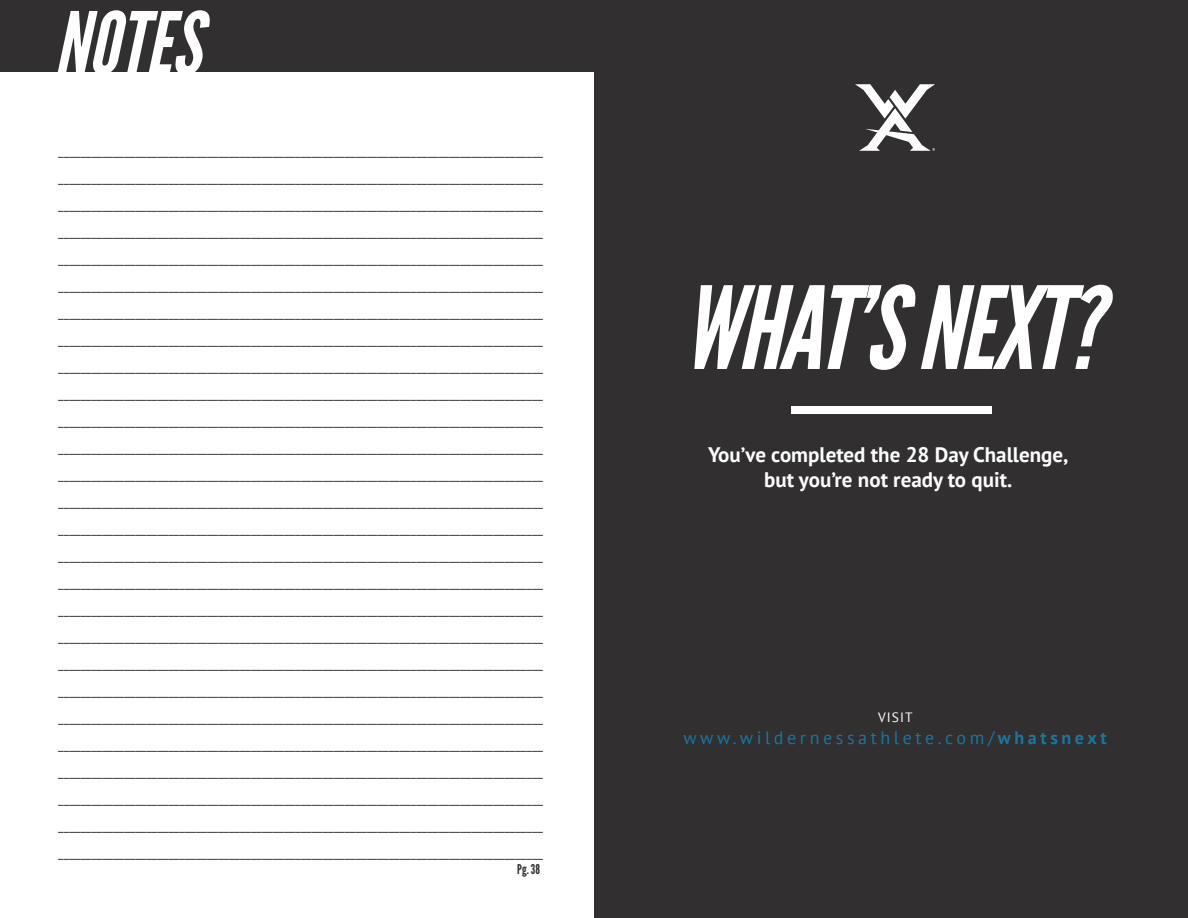
<style>
.page{position:relative;width:1188px;height:918px;background:#fff}
.page>*{position:absolute;margin:0;border:0;box-sizing:border-box;transform-origin:0 0}
.t1{font:italic 114px "League Gothic";letter-spacing:-.02em;color:#fff}
.t2{font:italic 85.5px "League Gothic";color:#fff}
.t3{font:700 21px/25.2px "PT Sans";color:#fff;text-align:center}
.t4{font:18px "PT Sans";letter-spacing:.2em;color:#1678a0}
.TIPS_COPY{font:13.5px/27px "PT Sans";color:#231f20;text-align:justify}
.t5{font:13.5px "League Gothic";color:#312f30}
.t6{font:13.5px "PT Sans";letter-spacing:.08em;color:#fff}
.s1{font-weight:700}
</style>
<div class="page">
<div style="left:594px;top:0;width:594px;height:918px;background:#312f30"></div>
<div style="left:791px;top:406px;width:201px;height:8px;background:#fff"></div>
<svg style="left:855px;top:84px;width:80px;height:67px"></svg>
<div style="left:0;top:0;width:642px;height:72px;background:#312f30"></div>
<p class="t2" style="left:54px;top:-8px;width:148px">NOTES</p>
<p class="TIPS_COPY" style="left:58px;top:136px;width:486px">________________________________________________________________________________________ ________________________________________________________________________________________ ________________________________________________________________________________________ ________________________________________________________________________________________ ________________________________________________________________________________________ ________________________________________________________________________________________ ________________________________________________________________________________________</p>
<p class="TIPS_COPY" style="left:58px;top:325px;width:486px">________________________________________________________________________________________ ________________________________________________________________________________________ ________________________________________________________________________________________ ________________________________________________________________________________________ ________________________________________________________________________________________ ________________________________________________________________________________________ ________________________________________________________________________________________</p>
<p class="TIPS_COPY" style="left:58px;top:514px;width:486px">________________________________________________________________________________________ ________________________________________________________________________________________ ________________________________________________________________________________________ ________________________________________________________________________________________ ________________________________________________________________________________________ ________________________________________________________________________________________ ________________________________________________________________________________________</p>
<p class="TIPS_COPY" style="left:58px;top:703px;width:486px">________________________________________________________________________________________ ________________________________________________________________________________________ ________________________________________________________________________________________ ________________________________________________________________________________________ ________________________________________________________________________________________ ________________________________________________________________________________________</p>
<p class="t5" style="left:517px;top:861px;width:24px">Pg. 38</p>
<p class="t1" style="left:683px;top:260px;width:419px">WHAT’S NEXT?</p>
<p class="t3" style="left:708px;top:441px;width:362px">You’ve completed the 28 Day Challenge, but you’re not ready to quit.</p>
<p class="t6" style="left:878px;top:708px;width:36px">VISIT</p>
<p class="t4" style="left:683px;top:726px;width:425px">www.wildernessathlete.com/<span class="s1">whatsnext</span></p>
</div>
